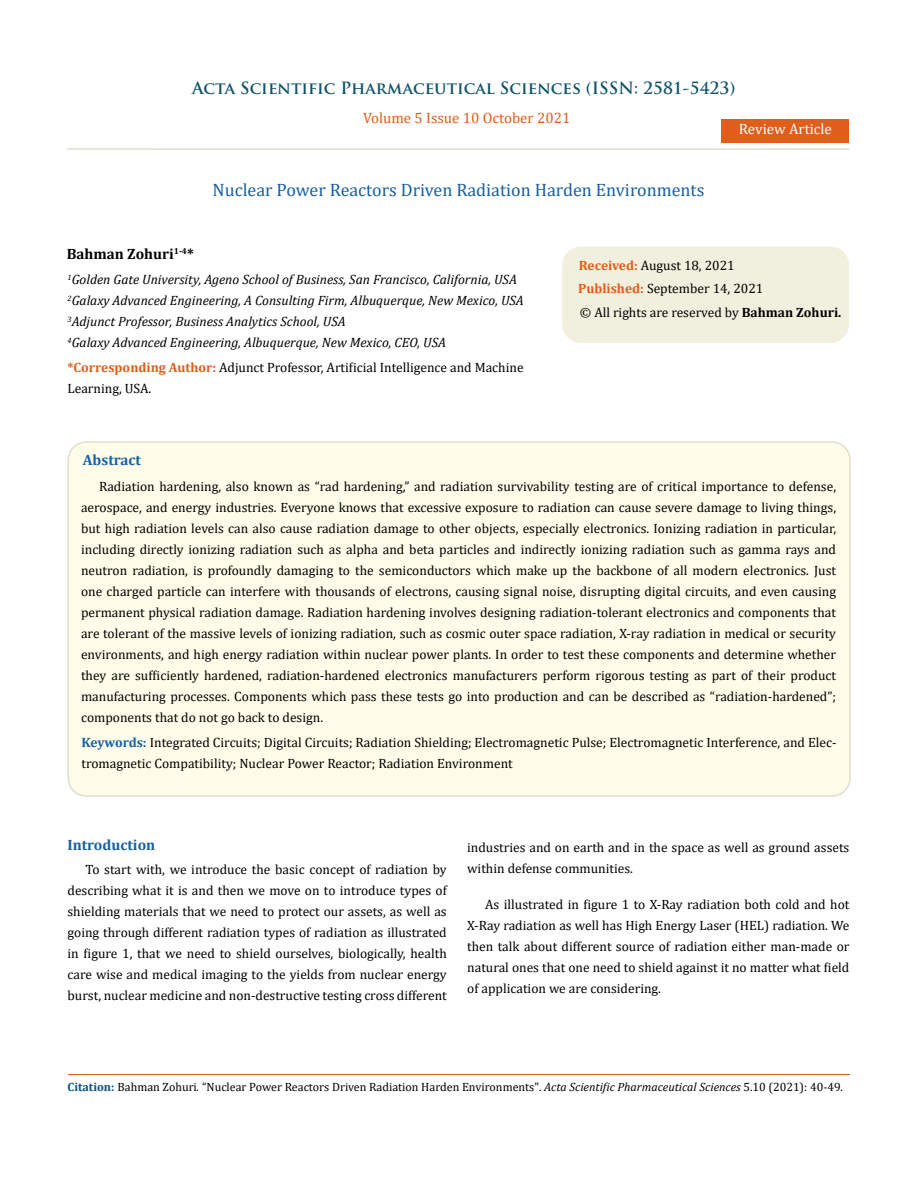
<style>
.page{position:relative;width:917px;height:1188px;background:#fff}
.page>*{position:absolute;margin:0;border:0;box-sizing:border-box;transform-origin:0 0}
.t1{font:18px "Cambria";color:#1560a6}
.t2{font:700 16.5px "Trajan Pro";color:#0e546a}
.t3{font:15px "Cambria";color:#e05d1a}
.t4{font:700 15px "Cambria";color:#1560a6}
.t5{font:700 15px "Cambria";color:#000}
.t6{font:15px "Cambria";color:#fff}
.t7{font:13.5px/21px "Cambria";color:#000}
.t8{font:italic 13.5px/21px "Cambria";color:#000}
.t9{font:12px "Cambria";color:#000}
.s1{font-weight:700;color:#e05d1a}
.s2{font-weight:700}
.s3{font-weight:700;color:#1560a6}
.s4{font-weight:700;color:#035089}
.s5{font-style:italic}
</style>
<div class="page">
<div style="left:721px;top:119px;width:128px;height:23px;background:#e05d1a"></div>
<div style="left:563px;top:247px;width:285px;height:95px;background:#f1f0de;border-radius:18px"></div>
<div style="left:562px;top:247px;width:287px;height:96px;border:2px solid #f1f0de;border-radius:18px"></div>
<div style="left:68px;top:442px;width:781px;height:354px;background:#fffde9;border-radius:18px"></div>
<div style="left:67px;top:441px;width:783px;height:356px;border:2px solid #e0dfcd;border-radius:18px"></div>
<hr style="left:68px;top:1075px;width:781px;height:1px;background:#e05d1a">
<hr style="left:67px;top:148px;width:782px;height:2px;background:#e0dfcd">
<p class="t2" style="left:192px;top:77px;width:545px">Acta Scientific Pharmaceutical Sciences (ISSN: 2581-5423)</p>
<p class="t3" style="left:363px;top:109px;width:209px">Volume 5 Issue 10 October 2021</p>
<p class="t6" style="left:739px;top:120px;width:94px">Review Article</p>
<h1 class="t1" style="left:212px;top:180px;width:493px">Nuclear Power Reactors Driven Radiation Harden Environments</h1>
<p class="t5" style="left:67px;top:243px;width:129px">Bahman Zohuri<sup>1-4</sup>*</p>
<p class="t8" style="left:67px;top:269px;width:458px"><sup>1</sup>Golden Gate University, Ageno School of Business, San Francisco, California, USA <sup>2</sup>Galaxy Advanced Engineering, A Consulting Firm, Albuquerque, New Mexico, USA <sup>3</sup>Adjunct Professor, Business Analytics School, USA<br><sup>4</sup>Galaxy Advanced Engineering, Albuquerque, New Mexico, CEO, USA</p>
<p class="t7" style="left:67px;top:357px;width:457px"><span class="s1">*Corresponding Author:</span> Adjunct Professor, Artificial Intelligence and Machine<br>Learning, USA.</p>
<p class="t7" style="left:578px;top:254px;width:265px;line-height:23.1px"><span class="s1">Received:</span> August 18, 2021<br><span class="s1">Published:</span> September 14, 2021<br>© All rights are reserved by <span class="s2">Bahman Zohuri.</span></p>
<p class="t4" style="left:83px;top:450px;width:60px">Abstract</p>
<p class="t7" style="left:81px;top:476px;width:756px;text-align:justify;text-indent:18px">Radiation hardening, also known as “rad hardening,” and radiation survivability testing are of critical importance to defense, aerospace, and energy industries. Everyone knows that excessive exposure to radiation can cause severe damage to living things, but high radiation levels can also cause radiation damage to other objects, especially electronics. Ionizing radiation in particular, including directly ionizing radiation such as alpha and beta particles and indirectly ionizing radiation such as gamma rays and neutron radiation, is profoundly damaging to the semiconductors which make up the backbone of all modern electronics. Just one charged particle can interfere with thousands of electrons, causing signal noise, disrupting digital circuits, and even causing permanent physical radiation damage. Radiation hardening involves designing radiation-tolerant electronics and components that are tolerant of the massive levels of ionizing radiation, such as cosmic outer space radiation, X-ray radiation in medical or security environments, and high energy radiation within nuclear power plants. In order to test these components and determine whether they are sufficiently hardened, radiation-hardened electronics manufacturers perform rigorous testing as part of their product manufacturing processes. Components which pass these tests go into production and can be described as “radiation-hardened”; components that do not go back to design.</p>
<p class="t7" style="left:81px;top:731px;width:756px"><span class="s3">Keywords:</span> Integrated Circuits; Digital Circuits; Radiation Shielding; Electromagnetic Pulse; Electromagnetic Interference, and Elec&shy;tromagnetic Compatibility; Nuclear Power Reactor; Radiation Environment</p>
<p class="t4" style="left:67px;top:834px;width:89px">Introduction</p>
<p class="t7" style="left:67px;top:858px;width:381px;text-align:justify;text-indent:18px">To start with, we introduce the basic concept of radiation by describing what it is and then we move on to introduce types of shielding materials that we need to protect our assets, as well as going through different radiation types of radiation as illustrated in figure 1, that we need to shield ourselves, biologically, health care wise and medical imaging to the yields from nuclear energy burst, nuclear medicine and non-destructive testing cross different</p>
<p class="t7" style="left:467px;top:836px;width:384px">industries and on earth and in the space as well as ground assets within defense communities.</p>
<p class="t7" style="left:467px;top:894px;width:384px;text-align:justify;text-indent:18px">As illustrated in figure 1 to X-Ray radiation both cold and hot X-Ray radiation as well has High Energy Laser (HEL) radiation. We then talk about different source of radiation either man-made or natural ones that one need to shield against it no matter what field of application we are considering.</p>
<p class="t9" style="left:68px;top:1080px;width:777px"><span class="s4">Citation:</span> Bahman Zohuri<span class="s5">.</span> “Nuclear Power Reactors Driven Radiation Harden Environments". <span class="s5">Acta Scientific Pharmaceutical Sciences</span> 5.10 (2021): 40-49.</p>
</div>
